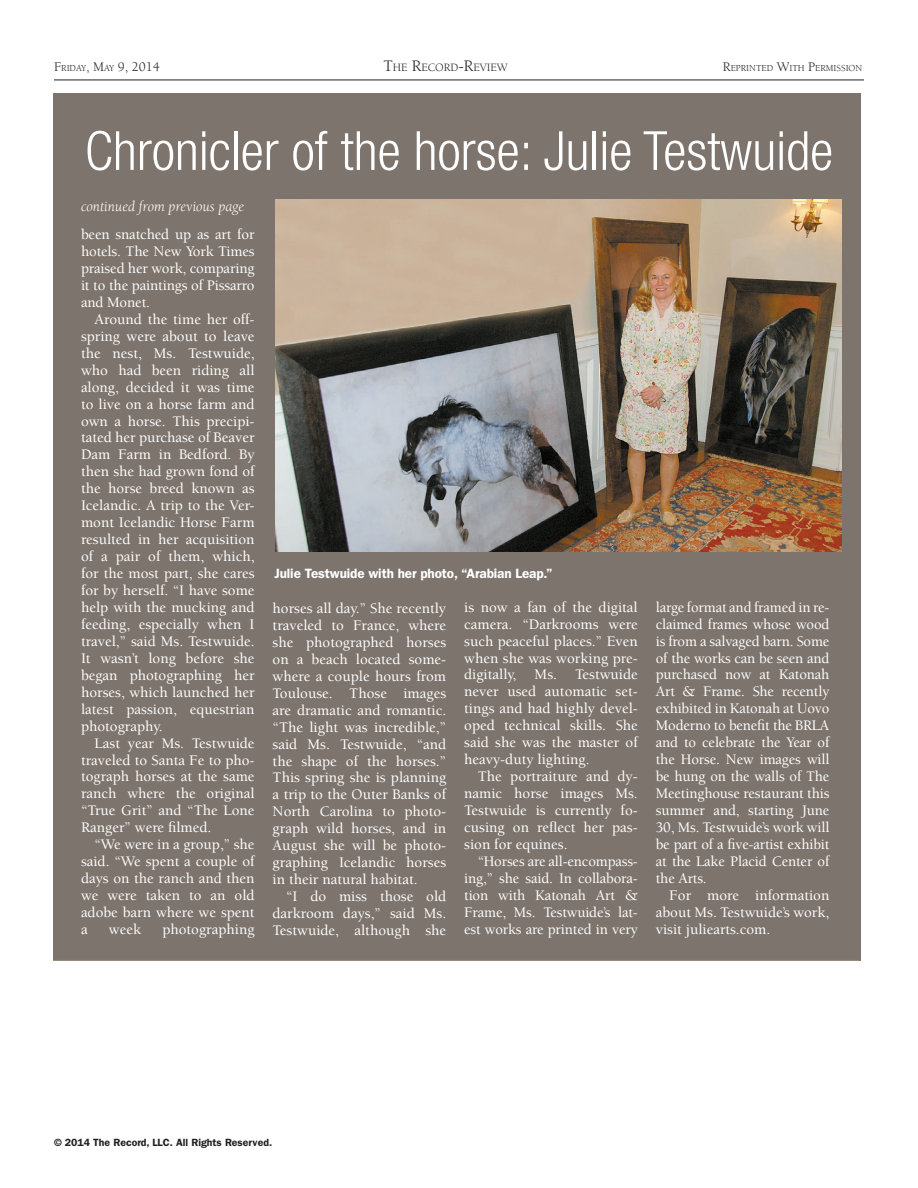
<style>
.page{position:relative;width:918px;height:1188px;background:#fff}
.page>*{position:absolute;margin:0;border:0;box-sizing:border-box;transform-origin:0 0}
.t1{font:300 condensed 54px "Helvetica Neue";color:#fff}
.t2{font:500 15px/17px "Berkeley";color:#fff;text-align:justify}
.t3{font:italic 15px "Berkeley";color:#fff}
.t4{font:600 13.5px "Franklin Gothic";letter-spacing:-.01em;color:#fff}
.t5{font:13.5px "Berkeley";color:#231f20}
.t6{font:11.55px "Berkeley";color:#231f20}
.t7{font:600 10.5px "Franklin Gothic";color:#231f20}
.t8{font:9.45px "Berkeley";color:#231f20}
.s1{font-style:inherit}
.s2{font-size:9.45px}
.s3{font-size:16.5px}
.s4{font-size:13.5px}
</style>
<div class="page">
<div style="left:54px;top:94px;width:807px;height:866px;background:#7d746d"></div>
<hr style="left:54px;top:80px;width:810px;height:1px;background:#231f20">
<img style="left:275px;top:200px;width:566px;height:351px">
<p class="t5" style="left:54px;top:59px;width:107px"><span class="s1">F</span><span class="s2">RIDAY</span>, M<span class="s2">AY</span> 9, 2014</p>
<p class="t6" style="left:383px;top:61px;width:126px"><span class="s3">T</span>HE <span class="s3">R</span>ECORD<span class="s3">-R</span>EVIEW</p>
<p class="t8" style="left:723px;top:63px;width:141px"><span class="s4">R</span>EPRINTED <span class="s4">W</span>ITH <span class="s4">P</span>ERMISSION</p>
<h1 class="t1" style="left:85px;top:120px;width:750px">Chronicler of the horse: Julie Testwuide</h1>
<p class="t3" style="left:81px;top:199px;width:165px">continued from previous page</p>
<p class="t2" style="left:81px;top:226px;width:175px">been snatched up as art for hotels. The New York Times praised her work, comparing it to the paintings of Pissarro and Monet.</p>
<p class="t2" style="left:81px;top:311px;width:175px;text-indent:14px">Around the time her off&shy;spring were about to leave the nest, Ms. Testwuide, who had been riding all along, decided it was time to live on a horse farm and own a horse. This precipi&shy;tated her purchase of Beaver Dam Farm in Bedford. By then she had grown fond of the horse breed known as Icelandic. A trip to the Ver&shy;mont Icelandic Horse Farm resulted in her acquisition of a pair of them, which, for the most part, she cares for by herself. “I have some help with the mucking and feeding, especially when I travel,” said Ms. Testwuide.<br>It wasn’t long before she began photographing her horses, which launched her latest passion, equestrian photography.</p>
<p class="t2" style="left:81px;top:735px;width:175px;text-indent:14px">Last year Ms. Testwuide traveled to Santa Fe to pho&shy;tograph horses at the same ranch where the original “True Grit” and “The Lone Ranger” were filmed.</p>
<p class="t2" style="left:81px;top:836px;width:175px;text-indent:14px">“We were in a group,” she said. “We spent a couple of days on the ranch and then we were taken to an old adobe barn where we spent a</p>
<p class="t4" style="left:274px;top:565px;width:280px">Julie Testwuide with her photo, “Arabian Leap.”</p>
<p class="t2" style="left:464px;top:599px;width:175px">is now a fan of the digital camera. “Darkrooms were such peaceful places.” Even when she was working pre&shy;digitally, Ms. Testwuide never used automatic set&shy;tings and had highly devel&shy;oped technical skills. She said she was the master of heavy-duty lighting.</p>
<p class="t2" style="left:464px;top:768px;width:175px;text-indent:14px">The portraiture and dy&shy;namic horse images Ms.<br>Testwuide is currently fo&shy;cusing on reflect her pas&shy;sion for equines.</p>
<p class="t2" style="left:464px;top:853px;width:175px;text-indent:13px">“Horses are all-encompass&shy;ing,” she said. In collabora&shy;tion with Katonah Art &amp; Frame, Ms. Testwuide’s lat&shy;est works are printed in very</p>
<p class="t2" style="left:656px;top:599px;width:175px">large format and framed in re&shy;claimed frames whose wood is from a salvaged barn. Some of the works can be seen and purchased now at Katonah Art &amp; Frame. She recently exhibited in Katonah at Uovo Moderno to benefit the BRLA and to celebrate the Year of the Horse. New images will be hung on the walls of The Meetinghouse restaurant this summer and, starting June 30, Ms. Testwuide’s work will be part of a five-artist exhibit at the Lake Placid Center of the Arts.</p>
<p class="t2" style="left:656px;top:887px;width:175px;text-indent:14px">For more information about Ms. Testwuide’s work, visit juliearts.com.</p>
<p class="t2" style="left:273px;top:600px;width:175px">horses all day.” She recently traveled to France, where she photographed horses on a beach located some&shy;where a couple hours from Toulouse. Those images are dramatic and romantic. “The light was incredible,” said Ms. Testwuide, “and the shape of the horses.” This spring she is planning a trip to the Outer Banks of North Carolina to photo&shy;graph wild horses, and in August she will be photo&shy;graphing Icelandic horses in their natural habitat.</p>
<p class="t2" style="left:273px;top:888px;width:175px;text-indent:14px">“I do miss those old darkroom days,” said Ms.<br>Testwuide, although she</p>
<p class="t2" style="left:109px;top:921px;width:34px">week</p>
<p class="t2" style="left:162px;top:921px;width:94px">photographing</p>
<p class="t7" style="left:54px;top:1136px;width:220px">© 2014 The Record, LLC. All Rights Reserved.</p>
</div>
